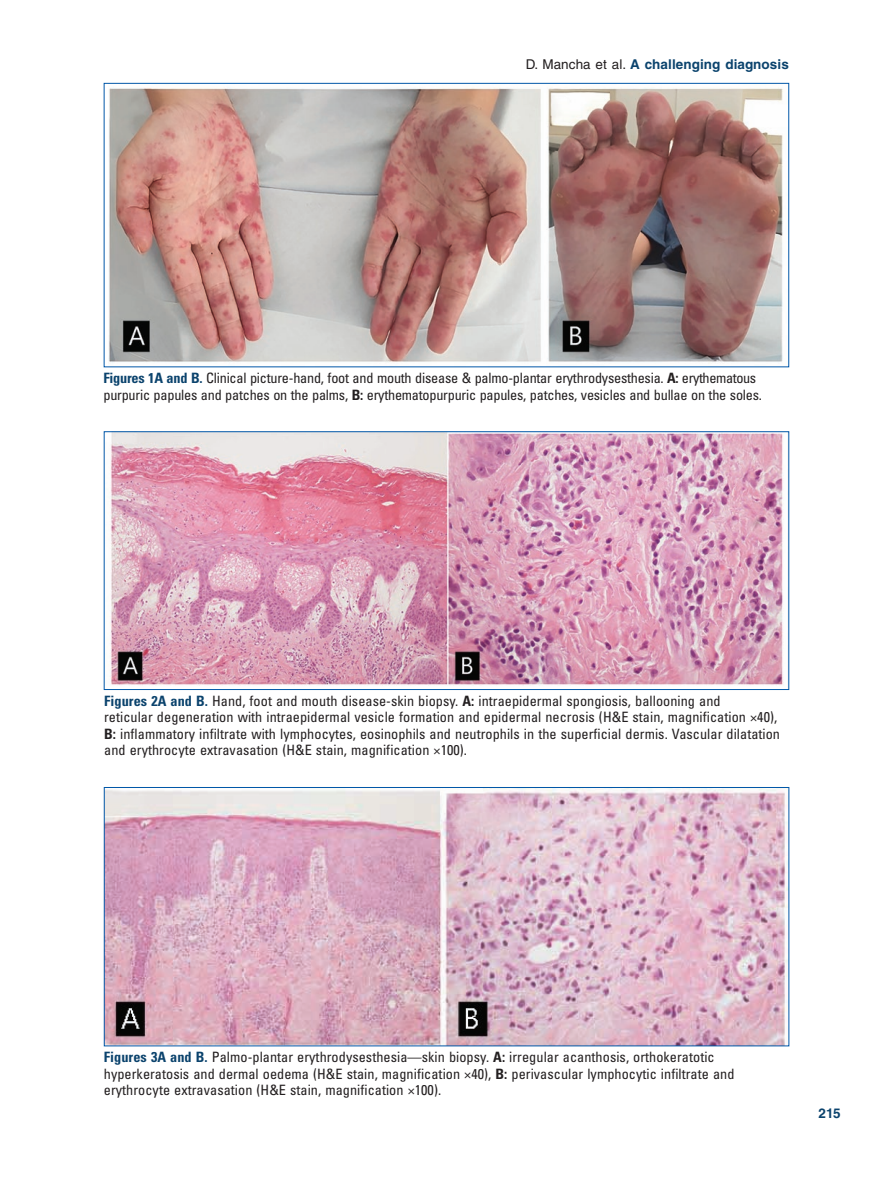
<style>
.page{position:relative;width:893px;height:1191px;background:#fff}
.page>*{position:absolute;margin:0;border:0;box-sizing:border-box;transform-origin:0 0}
.t1{font:condensed 14.25px/16.5px "Univers LT Std";letter-spacing:.005em;color:#231f20}
.t2{font:condensed 14.25px/16.5px "Univers LT Std";letter-spacing:-.015em;color:#231f20}
.t3{font:700 13.5px "Helvetica LT Std";letter-spacing:.005em;color:#0b436d}
.s1{font-weight:400;color:#231f20}
.s2{font-weight:700;color:#0b436d}
.s3{font-weight:700}
</style>
<div class="page">
<img style="left:110px;top:433px;width:674px;height:253px">
<div style="left:104px;top:431px;width:685px;height:259px;border:1px solid #0157a8"></div>
<img style="left:106px;top:789px;width:681px;height:255px">
<div style="left:104px;top:787px;width:685px;height:259px;border:1px solid #0157a8"></div>
<img style="left:109px;top:87px;width:674px;height:276px">
<p class="t3" style="left:526px;top:56px;width:265px"><span class="s1">D. Mancha et al.</span> A challenging diagnosis</p>
<p class="t2" style="left:103px;top:370px;width:660px"><span class="s2">Figures 1A and B.</span> Clinical picture-hand, foot and mouth disease &amp; palmo-plantar erythrodysesthesia. <span class="s3">A:</span> erythematous purpuric papules and patches on the palms, <span class="s3">B:</span> erythematopurpuric papules, patches, vesicles and bullae on the soles.</p>
<p class="t1" style="left:104px;top:692px;width:677px"><span class="s2">Figures 2A and B.</span> Hand, foot and mouth disease-skin biopsy. <span class="s3">A:</span> intraepidermal spongiosis, ballooning and<br>reticular degeneration with intraepidermal vesicle formation and epidermal necrosis (H&amp;E stain, magnification ×40), <span class="s3">B:</span> inflammatory infiltrate with lymphocytes, eosinophils and neutrophils in the superficial dermis. Vascular dilatation and erythrocyte extravasation (H&amp;E stain, magnification ×100).</p>
<p class="t1" style="left:104px;top:1048px;width:632px"><span class="s2">Figures 3A and B.</span> Palmo-plantar erythrodysesthesia—skin biopsy. <span class="s3">A:</span> irregular acanthosis, orthokeratotic hyperkeratosis and dermal oedema (H&amp;E stain, magnification ×40), <span class="s3">B:</span> perivascular lymphocytic infiltrate and erythrocyte extravasation (H&amp;E stain, magnification ×100).</p>
<p class="t3" style="left:819px;top:1104px;width:24px">215</p>
</div>
